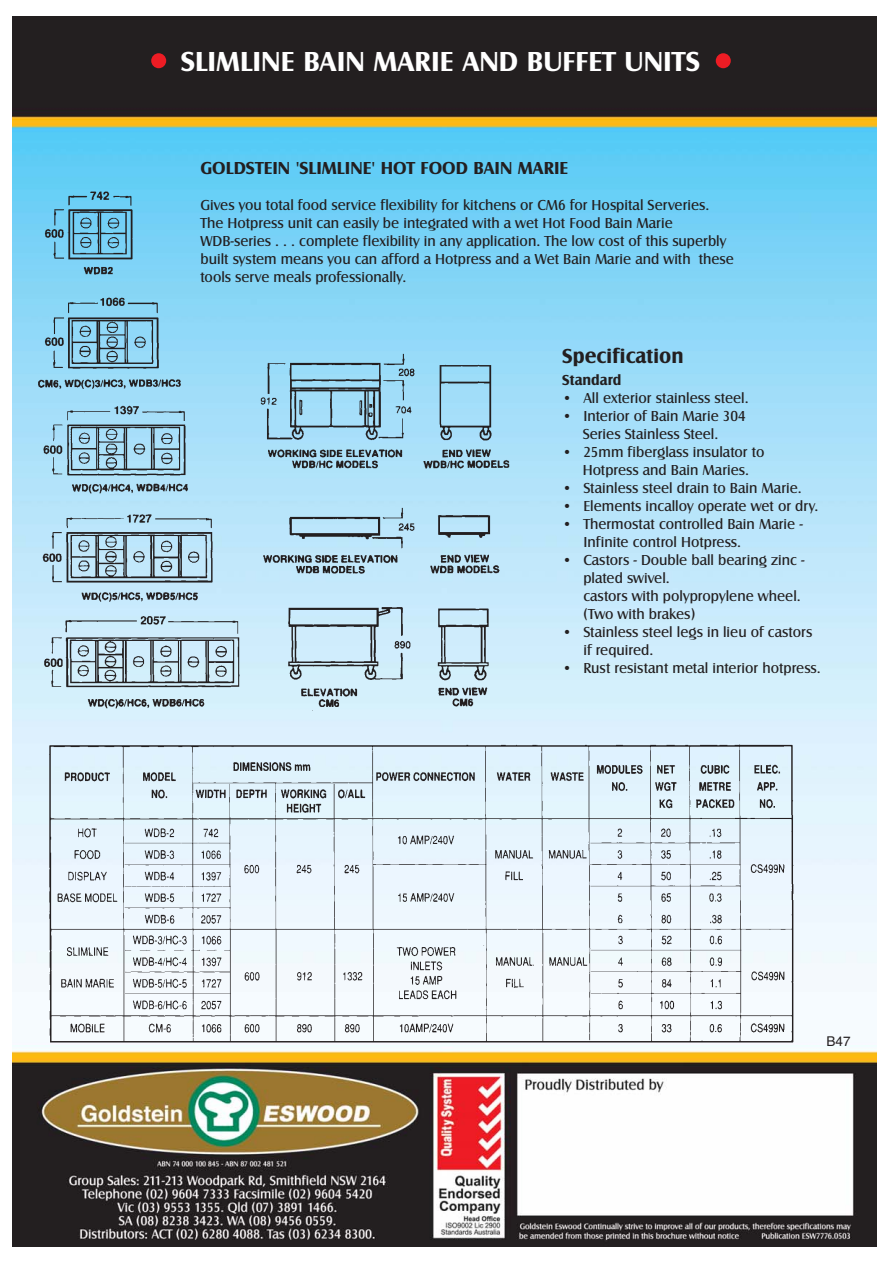
<style>
.page{position:relative;width:893px;height:1263px;background:#fff}
.page>*{position:absolute;margin:0;border:0;box-sizing:border-box;transform-origin:0 0}
.t1{font:700 28.5px "Castle T";color:#fff}
.t2{font:700 21px "Castle T";color:#231f20}
.t3{font:700 18px "Castle T";color:#231f20}
.t4{font:15px/18px "Castle T";color:#231f20}
.t5{font:700 15px "Castle T";color:#231f20}
.t6{font:13.5px "Helvetica";color:#231f20}
</style>
<div class="page">
<img style="left:12px;top:16px;width:864px;height:1230px">
<div style="left:715px;top:53px;width:15px;height:15px;background:#ed1c24;border-radius:50%"></div>
<div style="left:151px;top:53px;width:15px;height:15px;background:#ed1c24;border-radius:50%"></div>
<img style="left:28px;top:185px;width:522px;height:531px">
<img style="left:45px;top:743px;width:751px;height:305px">
<h1 class="t1" style="left:181px;top:51px;width:520px">SLIMLINE BAIN MARIE AND BUFFET UNITS</h1>
<p class="t3" style="left:200px;top:162px;width:369px">GOLDSTEIN 'SLIMLINE' HOT FOOD BAIN MARIE</p>
<p class="t4" style="left:200px;top:197px;width:535px">Gives you total food service flexibility for kitchens or CM6 for Hospital Serveries.<br>The Hotpress unit can easily be integrated with a wet Hot Food Bain Marie WDB-series . . . complete flexibility in any application. The low cost of this superbly built system means you can afford a Hotpress and a Wet Bain Marie and with these tools serve meals professionally.</p>
<h2 class="t2" style="left:562px;top:349px;width:123px">Specification</h2>
<p class="t5" style="left:562px;top:375px;width:61px">Standard</p>
<p class="t4" style="left:562px;top:390px;width:188px">• All exterior stainless steel.</p>
<p class="t4" style="left:562px;top:408px;width:185px;text-align:center">• Interior of Bain Marie 304<br>Series Stainless Steel.</p>
<p class="t4" style="left:562px;top:444px;width:203px;text-align:center">• 25mm fiberglass insulator to<br>Hotpress and Bain Maries.</p>
<p class="t4" style="left:562px;top:480px;width:241px">• Stainless steel drain to Bain Marie.</p>
<p class="t4" style="left:562px;top:498px;width:258px">• Elements incalloy operate wet or dry.</p>
<p class="t4" style="left:583px;top:516px;width:221px;text-indent:-21px">• Thermostat controlled Bain Marie -<br>Infinite control Hotpress.</p>
<p class="t4" style="left:583px;top:552px;width:223px;text-indent:-21px">• Castors - Double ball bearing zinc - plated swivel.<br>castors with polypropylene wheel. (Two with brakes)</p>
<p class="t4" style="left:583px;top:624px;width:230px;text-indent:-21px">• Stainless steel legs in lieu of castors if required.</p>
<p class="t4" style="left:562px;top:660px;width:260px">• Rust resistant metal interior hotpress.</p>
<p class="t6" style="left:826px;top:1037px;width:26px">B47</p>
</div>
